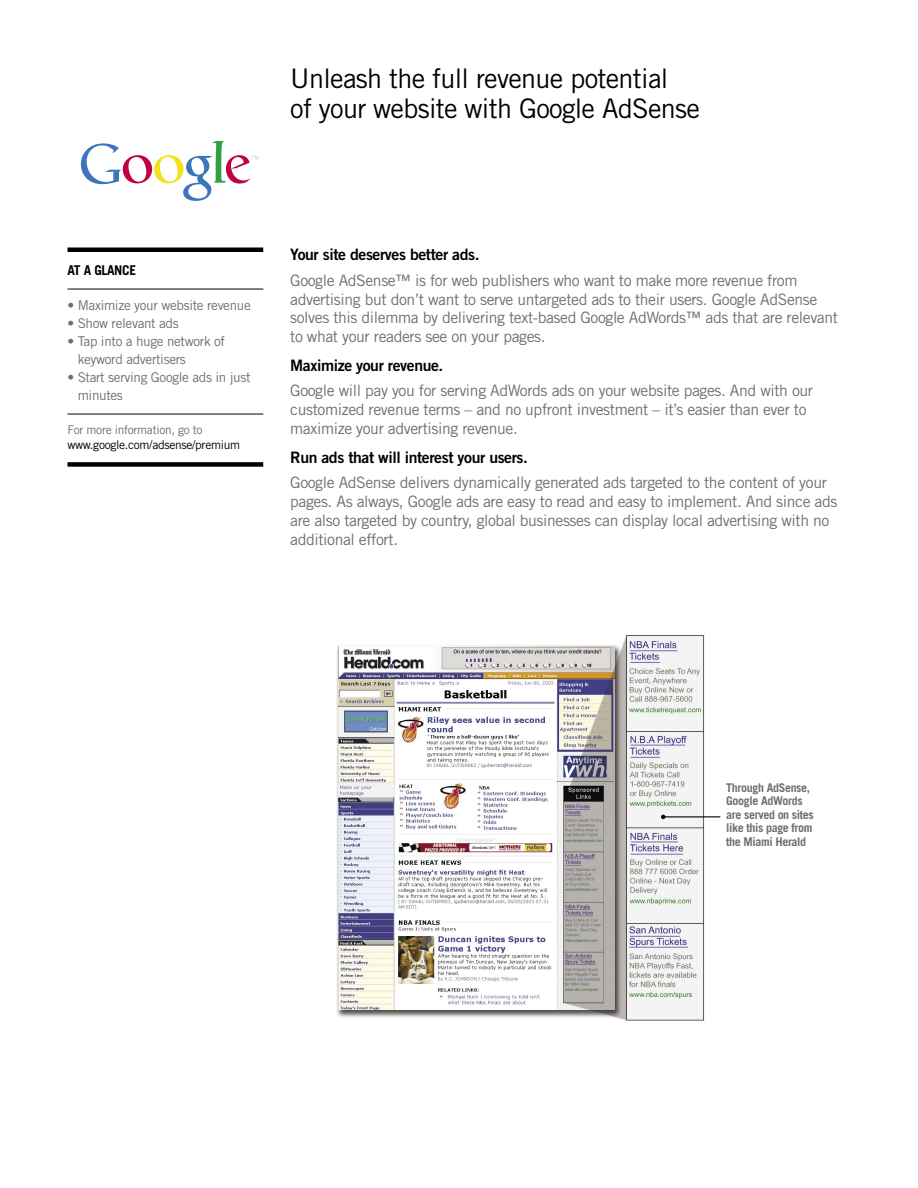
<style>
.page{position:relative;width:918px;height:1188px;background:#fff}
.page>*{position:absolute;margin:0;border:0;box-sizing:border-box;transform-origin:0 0}
.t1{font:27px/30px "Trade Gothic";letter-spacing:-.025em;color:#000}
.Body_Text{font:15.75px/18.8px "Trade Gothic";letter-spacing:-.025em;color:#6f6f6f}
.Header_1{font:15.75px "Trade Gothic Bold Two";letter-spacing:-.025em;color:#000}
.Bullet{font:13.5px/18px "Trade Gothic";letter-spacing:-.025em;color:#6f6f6f}
.t2{font:700 13.5px "Trade Gothic";letter-spacing:-.025em;color:#000}
.t3{font:700 12px/13.5px "Trade Gothic";letter-spacing:-.03em;color:#6f6f6f}
.t4{font:12px/15px "Trade Gothic";letter-spacing:-.025em;color:#000}
.s1{color:#6f6f6f}
</style>
<div class="page">
<img style="left:336px;top:635px;width:373px;height:386px">
<svg style="left:81px;top:141px;width:177px;height:60px"></svg>
<hr style="left:663px;top:816px;width:57px;height:1px;background:#000">
<svg style="left:661px;top:815px;width:4px;height:4px"></svg>
<hr style="left:68px;top:248px;width:195px;height:4px;background:#000">
<hr style="left:68px;top:289px;width:195px;height:1px;background:#000">
<hr style="left:68px;top:414px;width:195px;height:1px;background:#000">
<div style="left:68px;top:462px;width:195px;height:5px;background:#000"></div>
<p class="t1" style="left:290px;top:64px;width:411px">Unleash the full revenue potential<br>of your website with Google AdSense</p>
<p class="t2" style="left:68px;top:262px;width:70px">AT A GLANCE</p>
<p class="Bullet" style="left:68px;top:296px;width:185px">• Maximize your website revenue</p>
<p class="Bullet" style="left:68px;top:314px;width:113px">• Show relevant ads</p>
<p class="Bullet" style="left:78px;top:332px;width:149px;text-indent:-10px">• Tap into a huge network of keyword advertisers</p>
<p class="Bullet" style="left:78px;top:368px;width:174px;text-indent:-10px">• Start serving Google ads in just minutes</p>
<p class="t4" style="left:68px;top:422px;width:174px"><span class="s1">For more information, go to </span>www.google.com/adsense/premium</p>
<p class="Header_1" style="left:290px;top:245px;width:191px">Your site deserves better ads.</p>
<p class="Body_Text" style="left:290px;top:271px;width:549px">Google AdSense™ is for web publishers who want to make more revenue from advertising but don’t want to serve untargeted ads to their users. Google AdSense solves this dilemma by delivering text-based Google AdWords™ ads that are relevant to what your readers see on your pages.</p>
<p class="Header_1" style="left:290px;top:356px;width:155px">Maximize your revenue.</p>
<p class="Body_Text" style="left:290px;top:381px;width:524px">Google will pay you for serving AdWords ads on your website pages. And with our customized revenue terms – and no upfront investment – it’s easier than ever to maximize your advertising revenue.</p>
<p class="Header_1" style="left:290px;top:447px;width:239px">Run ads that will interest your users.</p>
<p class="Body_Text" style="left:290px;top:473px;width:549px">Google AdSense delivers dynamically generated ads targeted to the content of your pages. As always, Google ads are easy to read and easy to implement. And since ads are also targeted by country, global businesses can display local advertising with no additional effort.</p>
<p class="t3" style="left:726px;top:780px;width:89px">Through AdSense,<br>Google AdWords are served on sites like this page from the Miami Herald</p>
</div>
